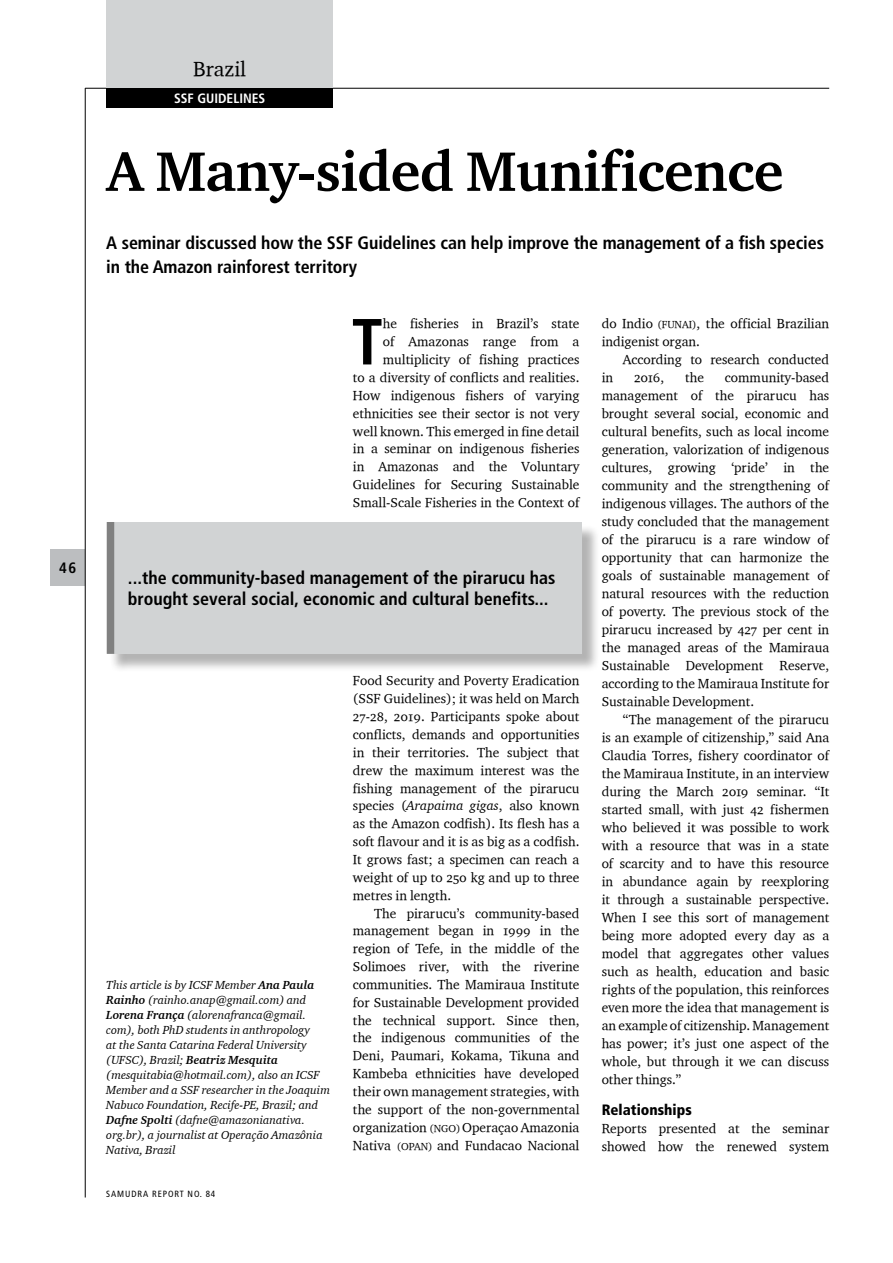
<style>
.page{position:relative;width:893px;height:1263px;background:#fff}
.page>*{position:absolute;margin:0;border:0;box-sizing:border-box;transform-origin:0 0}
.t1{font:700 condensed 65.1px "Frutiger LT Std";color:#000}
.t2{font:57px "Charter Bd OSITCTT Bold";letter-spacing:-.01em;color:#000}
.t3{font:21px "Charter OSITCTT";color:#000}
.t4{font:700 condensed 18px/24px "Frutiger LT Std";letter-spacing:-.005em;color:#000}
.t5{font:900 condensed 15px "Frutiger LT Std";color:#000}
.t6{font:700 condensed 15px "Frutiger LT Std";color:#000}
.t7{font:13.5px/18px "Charter OSITCTT";color:#000;text-align:justify}
.t8{font:700 condensed 13.5px "Frutiger LT Std";color:#fff}
.t9{font:12px/15px "Charter OSITCTT Italic";color:#000}
.t10{font:italic 12px "Charter Bd OSITCTT Bold";color:#000}
.t11{font:condensed 9px "Frutiger LT Std";letter-spacing:.1em;color:#000}
.s1{font-family:"Charter Bd OSITCTT Bold";font-style:italic}
.s2{font-family:"Charter OSITCTT Italic";font-style:normal}
.s3{font-family:"Charter OSITCTT Italic"}
.s4{font-size:10.5px}
</style>
<div class="page">
<div style="left:51px;top:550px;width:34px;height:36px;background:#bcbec0"></div>
<hr style="left:85px;top:88px;width:1px;height:1109px;background:#000">
<hr style="left:85px;top:88px;width:744px;height:1px;background:#000">
<div style="left:106px;top:88px;width:227px;height:20px;background:#000"></div>
<div style="left:106px;top:0;width:227px;height:88px;background:#d1d3d4"></div>
<div style="left:109px;top:524px;width:491px;height:148px;background:#000;opacity:.3"></div>
<div style="left:107px;top:522px;width:475px;height:131px;background:#d1d3d4"></div>
<div style="left:107px;top:522px;width:7px;height:132px;background:#808080"></div>
<p class="t6" style="left:59px;top:559px;width:19px">46</p>
<h3 class="t3" style="left:193px;top:55px;width:54px">Brazil</h3>
<p class="t8" style="left:174px;top:90px;width:91px">SSF Guidelines</p>
<h2 class="t2" style="left:106px;top:136px;width:679px">A Many-sided Munificence</h2>
<h3 class="t4" style="left:106px;top:231px;width:719px">A seminar discussed how the SSF Guidelines can help improve the management of a fish species in the Amazon rainforest territory</h3>
<p class="t7" style="left:353px;top:315px;width:228px;text-align:right">he fisheries in Brazil’s state<br>of Amazonas range from a multiplicity of fishing practices<br>to a diversity of conflicts and realities.<br>How indigenous fishers of varying ethnicities see their sector is not very well known. This emerged in fine detail in a seminar on indigenous fisheries in Amazonas and the Voluntary Guidelines for Securing Sustainable Small-Scale Fisheries in the Context of</p>
<h1 class="t1" style="left:352px;top:303px;width:33px">T</h1>
<h3 class="t4" style="left:128px;top:567px;width:429px;line-height:21px">...the community-based management of the pirarucu has brought several social, economic and cultural benefits...</h3>
<p class="t9" style="left:106px;top:977px;width:209px">This article is by ICSF Member <span class="s1">Ana Paula Rainho</span> (rainho.anap@gmail.com) and <span class="s1">Lorena França</span> (alorenafranca@gmail. com), both PhD students in anthropology at the Santa Catarina Federal University</p>
<p class="t10" style="left:106px;top:1052px;width:173px"><span class="s2">(UFSC), Brazil;</span> Beatriz Mesquita</p>
<p class="t9" style="left:106px;top:1067px;width:225px">(mesquitabia@hotmail.com), also an ICSF Member and a SSF researcher in the Joaquim Nabuco Foundation, Recife-PE, Brazil; and <span class="s1">Dafne Spolti</span> (dafne@amazonianativa. org.br), a journalist at Operação Amazônia Nativa, Brazil</p>
<p class="t11" style="left:106px;top:1189px;width:110px">SAMUDRA REPORT NO. 84</p>
<p class="t7" style="left:353px;top:672px;width:228px">Food Security and Poverty Eradication (SSF Guidelines); it was held on March 27-28, 2019. Participants spoke about conflicts, demands and opportunities in their territories. The subject that drew the maximum interest was the fishing management of the pirarucu species (<span class="s3">Arapaima gigas</span>, also known as the Amazon codfish). Its flesh has a soft flavour and it is as big as a codfish.<br>It grows fast; a specimen can reach a weight of up to 250 kg and up to three metres in length.</p>
<p class="t7" style="left:353px;top:904px;width:228px;text-indent:21px">The pirarucu’s community-based management began in 1999 in the region of Tefe, in the middle of the Solimoes river, with the riverine communities. The Mamiraua Institute for Sustainable Development provided the technical support. Since then, the indigenous communities of the Deni, Paumari, Kokama, Tikuna and Kambeba ethnicities have developed their own management strategies, with the support of the non-governmental organization <span class="s4">(NGO)</span> Operaçao Amazonia Nativa <span class="s4">(OPAN)</span> and Fundacao Nacional</p>
<p class="t7" style="left:602px;top:314px;width:229px">do Indio <span class="s4">(FUNAI)</span>, the official Brazilian indigenist organ.</p>
<p class="t7" style="left:623px;top:350px;width:208px">According to research conducted</p>
<p class="t7" style="left:602px;top:368px;width:13px">in</p>
<p class="t7" style="left:634px;top:368px;width:32px">2016,</p>
<p class="t7" style="left:685px;top:368px;width:20px">the</p>
<p class="t7" style="left:602px;top:368px;width:229px;text-indent:123px">community-based management of the pirarucu has brought several social, economic and cultural benefits, such as local income generation, valorization of indigenous cultures, growing ‘pride’ in the community and the strengthening of indigenous villages. The authors of the study concluded that the management of the pirarucu is a rare window of opportunity that can harmonize the goals of sustainable management of natural resources with the reduction of poverty. The previous stock of the pirarucu increased by 427 per cent in the managed areas of the Mamiraua Sustainable Development Reserve, according to the Mamiraua Institute for Sustainable Development.</p>
<p class="t7" style="left:602px;top:710px;width:229px;text-indent:21px">“The management of the pirarucu is an example of citizenship,” said Ana Claudia Torres, fishery coordinator of the Mamiraua Institute, in an interview during the March 2019 seminar. “It started small, with just 42 fishermen who believed it was possible to work with a resource that was in a state of scarcity and to have this resource in abundance again by reexploring it through a sustainable perspective.<br>When I see this sort of management being more adopted every day as a model that aggregates other values such as health, education and basic rights of the population, this reinforces even more the idea that management is an example of citizenship. Management has power; it’s just one aspect of the whole, but through it we can discuss other things.”</p>
<p class="t5" style="left:602px;top:1101px;width:92px">Relationships</p>
<p class="t7" style="left:602px;top:1119px;width:229px">Reports presented at the seminar showed how the renewed system</p>
</div>
